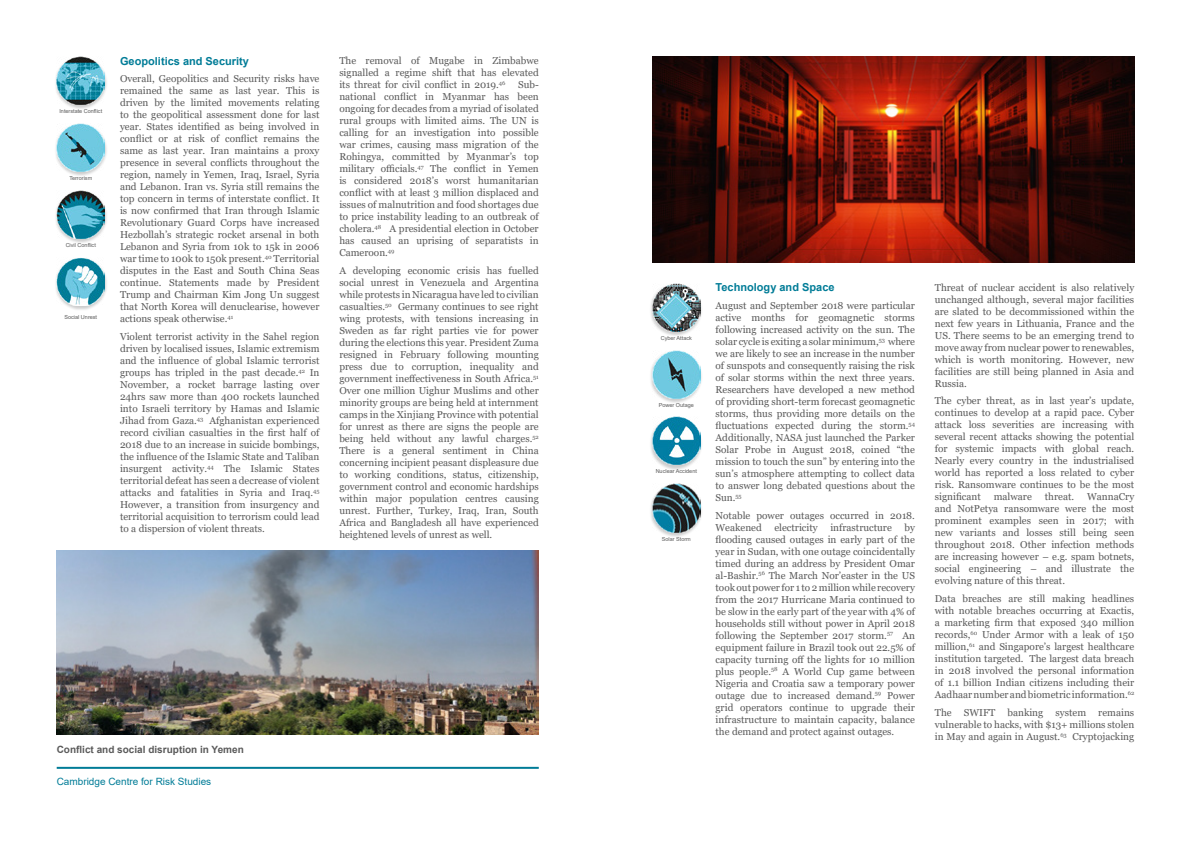
<style>
.page{position:relative;width:1191px;height:842px;background:#fff}
.page>*{position:absolute;margin:0;border:0;box-sizing:border-box;transform-origin:0 0}
.t1{font:700 11px "Arial";color:#007c97}
.t2{font:10px/12px "Georgia";color:#5a5a5a;text-align:justify}
.t3{font:700 10px "Arial";color:#5a5a5a}
.t4{font:10px "Arial";color:#007c97}
.t5{font:5.5px "Arial";color:#5a5a5a}
</style>
<div class="page">
<hr style="left:57px;top:767px;width:482px;height:2px;background:#007c97">
<div style="left:649px;top:417px;width:53px;height:53px;background:#000;opacity:.2"></div>
<img style="left:652px;top:417px;width:48px;height:48px">
<div style="left:649px;top:350px;width:53px;height:53px;background:#000;opacity:.2"></div>
<img style="left:652px;top:350px;width:48px;height:48px">
<div style="left:649px;top:283px;width:53px;height:53px;background:#000;opacity:.2"></div>
<img style="left:652px;top:283px;width:48px;height:48px">
<div style="left:649px;top:484px;width:53px;height:53px;background:#000;opacity:.2"></div>
<img style="left:652px;top:484px;width:48px;height:48px">
<img style="left:652px;top:57px;width:482px;height:205px">
<img style="left:57px;top:551px;width:482px;height:183px">
<div style="left:54px;top:57px;width:53px;height:53px;background:#000;opacity:.2"></div>
<img style="left:57px;top:57px;width:48px;height:48px">
<div style="left:54px;top:124px;width:53px;height:53px;background:#000;opacity:.2"></div>
<img style="left:57px;top:124px;width:48px;height:48px">
<div style="left:54px;top:191px;width:53px;height:53px;background:#000;opacity:.2"></div>
<img style="left:57px;top:190px;width:48px;height:49px">
<div style="left:54px;top:258px;width:53px;height:53px;background:#000;opacity:.2"></div>
<img style="left:57px;top:258px;width:48px;height:48px">
<p class="t5" style="left:59px;top:108px;width:44px">Interstate Conflict</p>
<p class="t5" style="left:69px;top:174px;width:24px">Terrorism</p>
<p class="t5" style="left:66px;top:241px;width:32px">Civil Conflict</p>
<p class="t5" style="left:64px;top:313px;width:34px">Social Unrest</p>
<p class="t1" style="left:120px;top:53px;width:130px">Geopolitics and Security</p>
<p class="t2" style="left:120px;top:73px;width:201px">Overall, Geopolitics and Security risks have remained the same as last year. This is driven by the limited movements relating to the geopolitical assessment done for last year. States identified as being involved in conflict or at risk of conflict remains the same as last year. Iran maintains a proxy presence in several conflicts throughout the region, namely in Yemen, Iraq, Israel, Syria and Lebanon. Iran vs. Syria still remains the top concern in terms of interstate conflict. It is now confirmed that Iran through Islamic Revolutionary Guard Corps have increased Hezbollah’s strategic rocket arsenal in both Lebanon and Syria from 10k to 15k in 2006 war time to 100k to 150k present.<sup>40</sup> Territorial disputes in the East and South China Seas continue. Statements made by President Trump and Chairman Kim Jong Un suggest that North Korea will denuclearise, however actions speak otherwise.<sup>41</sup></p>
<p class="t2" style="left:120px;top:331px;width:201px">Violent terrorist activity in the Sahel region driven by localised issues, Islamic extremism and the influence of global Islamic terrorist groups has tripled in the past decade.<sup>42</sup> In November, a rocket barrage lasting over 24hrs saw more than 400 rockets launched into Israeli territory by Hamas and Islamic Jihad from Gaza.<sup>43</sup> Afghanistan experienced record civilian casualties in the first half of 2018 due to an increase in suicide bombings, the influence of the Islamic State and Taliban insurgent activity.<sup>44</sup> The Islamic States territorial defeat has seen a decrease of violent attacks and fatalities in Syria and Iraq.<sup>45<br></sup>However, a transition from insurgency and territorial acquisition to terrorism could lead to a dispersion of violent threats.</p>
<p class="t2" style="left:339px;top:55px;width:201px">The removal of Mugabe in Zimbabwe signalled a regime shift that has elevated its threat for civil conflict in 2019.<sup>46</sup></p>
<p class="t2" style="left:339px;top:79px;width:201px;text-indent:179px">Sub&shy;national conflict in Myanmar has been ongoing for decades from a myriad of isolated rural groups with limited aims. The UN is calling for an investigation into possible war crimes, causing mass migration of the Rohingya, committed by Myanmar’s top military officials.<sup>47</sup> The conflict in Yemen is considered 2018’s worst humanitarian conflict with at least 3 million displaced and issues of malnutrition and food shortages due to price instability leading to an outbreak of cholera.<sup>48</sup> A presidential election in October has caused an uprising of separatists in Cameroon.<sup>49</sup></p>
<p class="t2" style="left:339px;top:265px;width:201px">A developing economic crisis has fuelled social unrest in Venezuela and Argentina while protests in Nicaragua have led to civilian casualties.<sup>50</sup> Germany continues to see right wing protests, with tensions increasing in Sweden as far right parties vie for power during the elections this year. President Zuma resigned in February following mounting press due to corruption, inequality and government ineffectiveness in South Africa.<sup>51<br></sup>Over one million Uighur Muslims and other minority groups are being held at internment camps in the Xinjiang Province with potential for unrest as there are signs the people are being held without any lawful charges.<sup>52<br></sup>There is a general sentiment in China concerning incipient peasant displeasure due to working conditions, status, citizenship, government control and economic hardships within major population centres causing unrest. Further, Turkey, Iraq, Iran, South Africa and Bangladesh all have experienced heightened levels of unrest as well.</p>
<p class="t3" style="left:57px;top:742px;width:189px">Conflict and social disruption in Yemen</p>
<p class="t4" style="left:57px;top:775px;width:156px">Cambridge Centre for Risk Studies</p>
<p class="t5" style="left:660px;top:334px;width:33px">Cyber Attack</p>
<p class="t5" style="left:658px;top:401px;width:37px">Power Outage</p>
<p class="t5" style="left:655px;top:468px;width:43px">Nuclear Accident</p>
<p class="t5" style="left:662px;top:535px;width:31px">Solar Storm</p>
<p class="t1" style="left:715px;top:280px;width:120px">Technology and Space</p>
<p class="t2" style="left:715px;top:300px;width:201px">August and September 2018 were particular active months for geomagnetic storms following increased activity on the sun. The solar cycle is exiting a solar minimum,<sup>53</sup> where we are likely to see an increase in the number of sunspots and consequently raising the risk of solar storms within the next three years.<br>Researchers have developed a new method of providing short-term forecast geomagnetic storms, thus providing more details on the fluctuations expected during the storm.<sup>54<br></sup>Additionally, NASA just launched the Parker Solar Probe in August 2018, coined “the mission to touch the sun” by entering into the sun’s atmosphere attempting to collect data to answer long debated questions about the Sun.<sup>55</sup></p>
<p class="t2" style="left:715px;top:509px;width:201px">Notable power outages occurred in 2018.<br>Weakened</p>
<p class="t2" style="left:715px;top:521px;width:201px;text-indent:189px">by flooding caused outages in early part of the year in Sudan, with one outage coincidentally timed during an address by President Omar al-Bashir.<sup>56</sup> The March Nor’easter in the US took out power for 1 to 2 million while recovery from the 2017 Hurricane Maria continued to be slow in the early part of the year with 4% of households still without power in April 2018 following the September 2017 storm.<sup>57</sup> An equipment failure in Brazil took out 22.5% of capacity turning off the lights for 10 million plus people.<sup>58</sup> A World Cup game between Nigeria and Croatia saw a temporary power outage due to increased demand.<sup>59</sup> Power grid operators continue to upgrade their infrastructure to maintain capacity, balance the demand and protect against outages.</p>
<p class="t2" style="left:774px;top:521px;width:45px">electricity</p>
<p class="t2" style="left:830px;top:521px;width:63px">infrastructure</p>
<p class="t2" style="left:934px;top:282px;width:201px">Threat of nuclear accident is also relatively unchanged although, several major facilities are slated to be decommissioned within the next few years in Lithuania, France and the US. There seems to be an emerging trend to move away from nuclear power to renewables, which is worth monitoring. However, new facilities are still being planned in Asia and Russia.</p>
<p class="t2" style="left:934px;top:395px;width:201px">The cyber threat, as in last year’s update, continues to develop at a rapid pace. Cyber attack loss severities are increasing with several recent attacks showing the potential for systemic impacts with global reach.<br>Nearly every country in the industrialised world has reported a loss related to cyber risk. Ransomware continues to be the most significant</p>
<p class="t2" style="left:993px;top:491px;width:40px">malware</p>
<p class="t2" style="left:1044px;top:491px;width:31px">threat.</p>
<p class="t2" style="left:934px;top:491px;width:201px;text-indent:152px">WannaCry and NotPetya ransomware were the most prominent examples seen in 2017; with new variants and losses still being seen throughout 2018. Other infection methods are increasing however – e.g. spam botnets, social engineering – and illustrate the evolving nature of this threat.</p>
<p class="t2" style="left:934px;top:593px;width:201px">Data breaches are still making headlines with notable breaches occurring at Exactis, a marketing firm that exposed 340 million records,<sup>60</sup> Under Armor with a leak of 150 million,<sup>61</sup> and Singapore’s largest healthcare institution targeted. The largest data breach in 2018 involved the personal information of 1.1 billion Indian citizens including their Aadhaar number and biometric information.<sup>62</sup></p>
<p class="t2" style="left:934px;top:707px;width:201px">The SWIFT banking system remains vulnerable to hacks, with $13+ millions stolen in May and again in August.<sup>63</sup> Cryptojacking</p>
</div>
